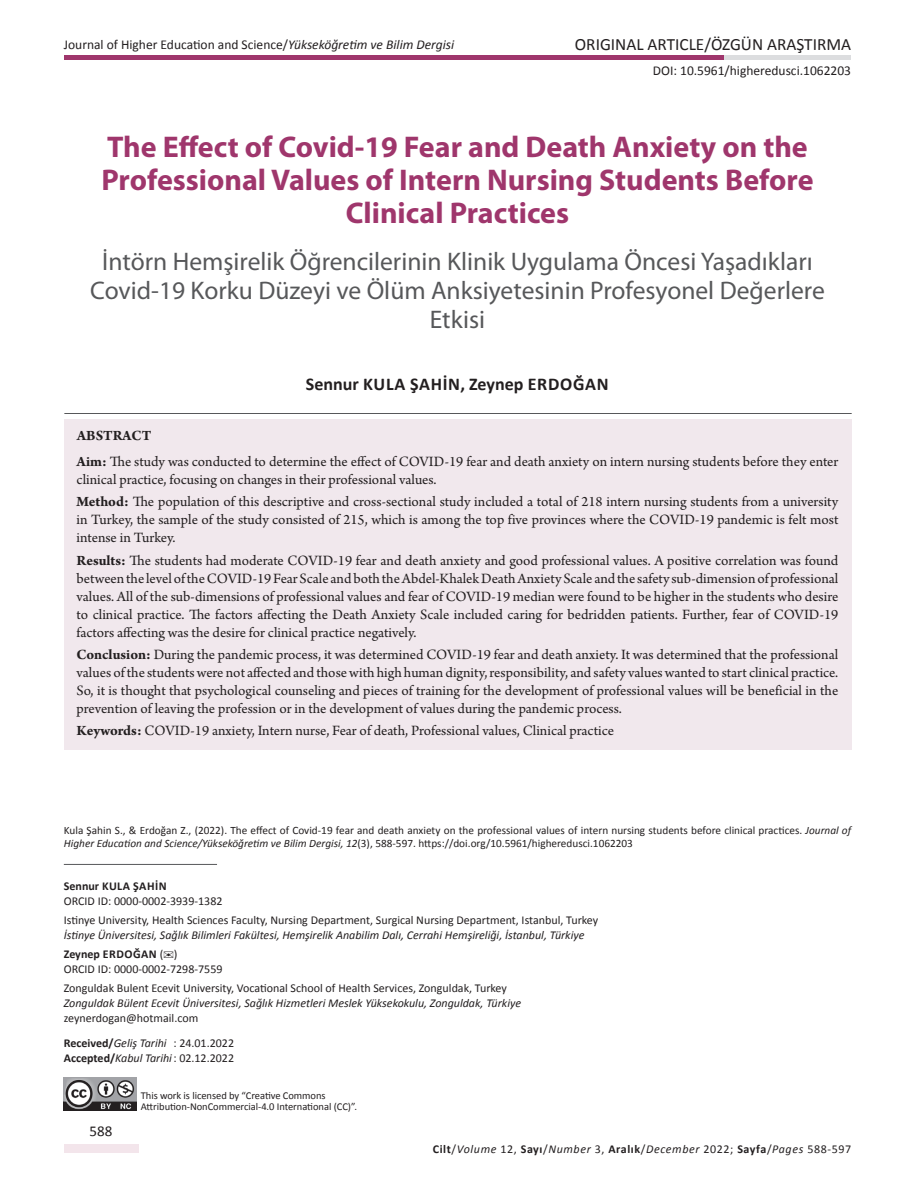
<style>
.page{position:relative;width:915px;height:1191px;background:#fff}
.page>*{position:absolute;margin:0;border:0;box-sizing:border-box;transform-origin:0 0}
.t1{font:700 30px/33px "Myriad Pro";color:#9f366c;text-align:center}
.t2{font:25.5px/29.2px "Myriad Pro";color:#57585a;text-align:center}
.t3{font:700 18px "Calibri";letter-spacing:.025em;color:#231f20}
.t4{font:17.25px "Calibri";color:#231f20}
.t5{font:15px/18px "Arno Pro";color:#231f20;text-align:justify}
.t6{font:700 15px "Arno Pro";letter-spacing:.005em;color:#231f20}
.t7{font:15px "Calibri";color:#231f20}
.t8{font:13.5px "Calibri";color:#231f20}
.t9{font:12px "Calibri";color:#231f20}
.t10{font:italic 12px "Calibri";color:#231f20}
.t11{font:italic 12px "Calibri";letter-spacing:.05em;color:#231f20}
.t12{font:700 12px "Calibri";letter-spacing:.025em;color:#231f20}
.t13{font:11.25px/13.5px "Calibri";color:#231f20}
._2_başlık{font:10.5px/11.2px "Calibri";letter-spacing:-.005em;color:#231f20}
.s1{font-style:italic}
.s2{font-weight:700}
.s3{font-weight:400}
.s4{font-weight:700;font-style:normal}
.s5{font-style:normal}
</style>
<div class="page">
<div style="left:64px;top:1144px;width:74px;height:8px;background:#f3e5eb"></div>
<div style="left:719px;top:55px;width:131px;height:5px;background:#dcdddf"></div>
<div style="left:64px;top:55px;width:659px;height:5px;background:#9f366c"></div>
<hr style="left:64px;top:413px;width:787px;height:1px;background:#57585a">
<hr style="left:64px;top:864px;width:153px;height:1px;background:#57585a">
<img style="left:64px;top:1077px;width:73px;height:33px">
<div style="left:64px;top:419px;width:786px;height:331px;background:#f1e8ed"></div>
<p class="t8" style="left:64px;top:36px;width:392px">Journal of Higher Education and Science/<span class="s1">Yükseköğretim ve Bilim Dergisi</span></p>
<p class="t4" style="left:574px;top:34px;width:278px">ORIGINAL ARTICLE/ÖZGÜN ARAŞTIRMA</p>
<p class="t8" style="left:652px;top:62px;width:200px">DOI: 10.5961/higheredusci.1062203</p>
<p class="t1" style="left:101px;top:130px;width:713px">The Effect of Covid-19 Fear and Death Anxiety on the<br>Professional Values of Intern Nursing Students Before<br>Clinical Practices</p>
<p class="t2" style="left:90px;top:246px;width:735px">İntörn Hemşirelik Öğrencilerinin Klinik Uygulama Öncesi Yaşadıkları<br>Covid-19 Korku Düzeyi ve Ölüm Anksiyetesinin Profesyonel Değerlere<br>Etkisi</p>
<p class="t3" style="left:306px;top:373px;width:304px">Sennur KULA ŞAHİN, Zeynep ERDOĞAN</p>
<p class="t6" style="left:77px;top:426px;width:76px">ABSTRACT</p>
<p class="t5" style="left:77px;top:453px;width:763px"><span class="s2">Aim:</span> The study was conducted to determine the effect of COVID-19 fear and death anxiety on intern nursing students before they enter clinical practice, focusing on changes in their professional values.</p>
<p class="t5" style="left:77px;top:494px;width:763px"><span class="s2">Method:</span> The population of this descriptive and cross-sectional study included a total of 218 intern nursing students from a university in Turkey, the sample of the study consisted of 215, which is among the top five provinces where the COVID-19 pandemic is felt most intense in Turkey.</p>
<p class="t5" style="left:77px;top:552px;width:763px"><span class="s2">Results:</span> The students had moderate COVID-19 fear and death anxiety and good professional values. A positive correlation was found between the level of the COVID-19 Fear Scale and both the Abdel-Khalek Death Anxiety Scale and the safety sub-dimension of professional values. All of the sub-dimensions of professional values and fear of COVID-19 median were found to be higher in the students who desire to clinical practice. The factors affecting the Death Anxiety Scale included caring for bedridden patients. Further, fear of COVID-19 factors affecting was the desire for clinical practice negatively.</p>
<p class="t5" style="left:77px;top:646px;width:763px"><span class="s2">Conclusion:</span> During the pandemic process, it was determined COVID-19 fear and death anxiety. It was determined that the professional values of the students were not affected and those with high human dignity, responsibility, and safety values wanted to start clinical practice.<br>So, it is thought that psychological counseling and pieces of training for the development of professional values will be beneficial in the prevention of leaving the profession or in the development of values during the pandemic process.</p>
<p class="t5" style="left:77px;top:722px;width:538px"><span class="s2">Keywords:</span> COVID-19 anxiety, Intern nurse, Fear of death, Professional values, Clinical practice</p>
<p class="t13" style="left:64px;top:823px;width:788px">Kula Şahin S., &amp; Erdoğan Z., (2022). The effect of Covid-19 fear and death anxiety on the professional values of intern nursing students before clinical practices. <span class="s1">Journal of<br>Higher Education and Science/Yükseköğretim ve Bilim Dergisi, 12</span>(3), 588-597. https://doi.org/10.5961/higheredusci.1062203</p>
<p class="t12" style="left:64px;top:878px;width:104px">Sennur KULA ŞAHİN</p>
<p class="t9" style="left:64px;top:893px;width:160px">ORCID ID: 0000-0002-3939-1382</p>
<p class="t9" style="left:64px;top:912px;width:535px">Istinye University, Health Sciences Faculty, Nursing Department, Surgical Nursing Department, Istanbul, Turkey</p>
<p class="t10" style="left:64px;top:926px;width:522px">İstinye Üniversitesi, Sağlık Bilimleri Fakültesi, Hemşirelik Anabilim Dalı, Cerrahi Hemşireliği, İstanbul, Türkiye</p>
<p class="t12" style="left:64px;top:946px;width:115px">Zeynep ERDOĞAN <span class="s3">( )</span></p>
<p class="t9" style="left:64px;top:961px;width:160px">ORCID ID: 0000-0002-7298-7559</p>
<p class="t9" style="left:64px;top:980px;width:444px">Zonguldak Bulent Ecevit University, Vocational School of Health Services, Zonguldak, Turkey</p>
<p class="t10" style="left:64px;top:995px;width:459px">Zonguldak Bülent Ecevit Üniversitesi, Sağlık Hizmetleri Meslek Yüksekokulu, Zonguldak, Türkiye</p>
<p class="t9" style="left:64px;top:1010px;width:136px">zeynerdogan@hotmail.com</p>
<p class="t10" style="left:64px;top:1035px;width:172px"><span class="s4">Received/</span>Geliş Tarihi <span class="s5">: 24.01.2022</span></p>
<p class="t10" style="left:64px;top:1050px;width:172px"><span class="s4">Accepted/</span>Kabul Tarihi<span class="s5">: 02.12.2022</span></p>
<p class="t7" style="left:90px;top:1121px;width:24px">588</p>
<p class="_2_başlık" style="left:141px;top:1089px;width:217px">This work is licensed by “Creative Commons<br>Attribution-NonCommercial-4.0 International (CC)”.</p>
<p class="t11" style="left:432px;top:1140px;width:419px"><span class="s4">Cilt</span><span class="s5">/</span>Volume <span class="s5">12,</span> <span class="s4">Sayı</span><span class="s5">/</span>Number <span class="s5">3,</span> <span class="s4">Aralık</span><span class="s5">/</span>December <span class="s5">2022;</span> <span class="s4">Sayfa</span><span class="s5">/</span>Pages <span class="s5">588-597</span></p>
</div>
